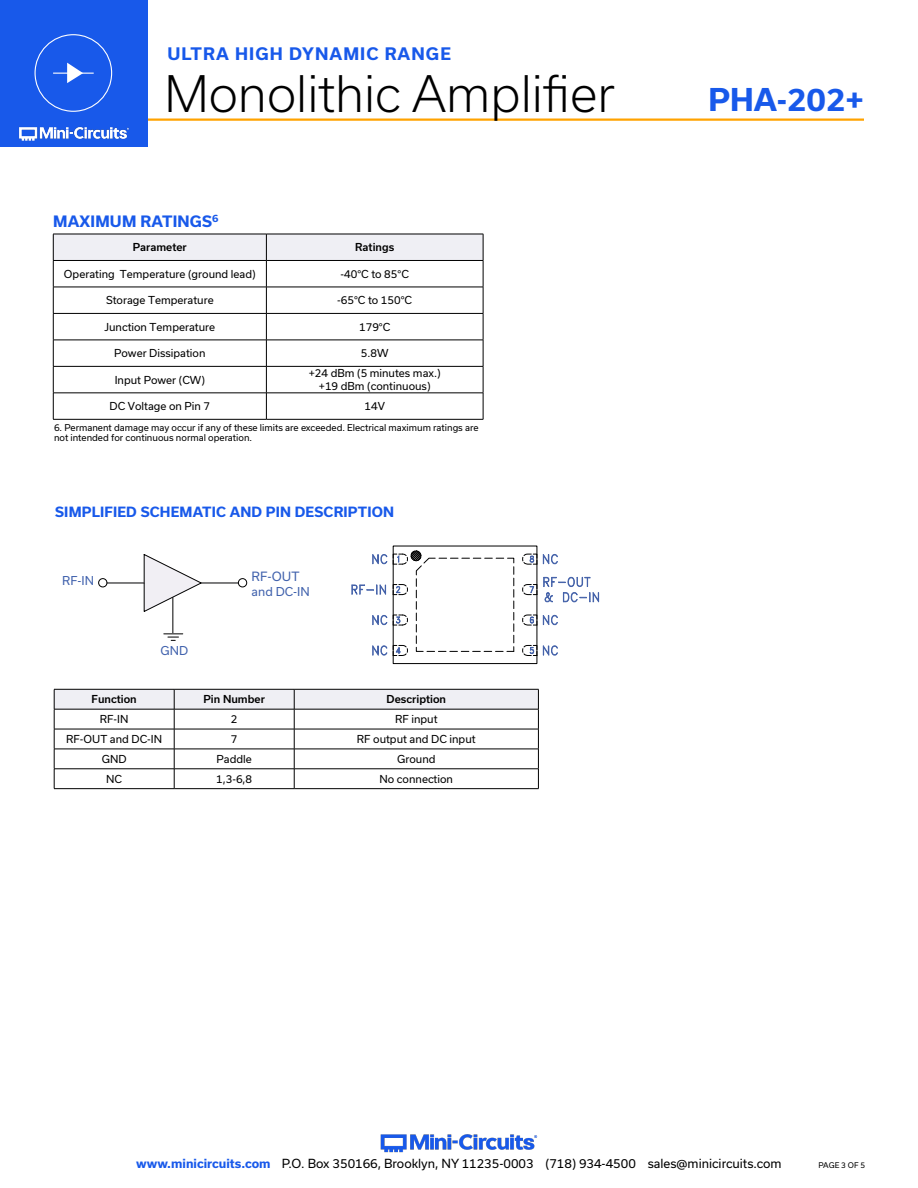
<style>
.page{position:relative;width:918px;height:1188px;background:#fff}
.page>*{position:absolute;margin:0;border:0;box-sizing:border-box;transform-origin:0 0}
.t1{font:300 48px "Usual";color:#000}
.t2{font:700 30px "Usual";color:#1859ea}
.t3{font:700 16.5px "Usual";letter-spacing:.065em;color:#1859ea}
.Blue_Headers{font:700 15px "Usual";letter-spacing:.015em;color:#1859ea}
.Blue_Headers-2{font:700 13.5px "Usual";letter-spacing:.015em;color:#1859ea}
.t4{font:12.3px "Usual";color:#4162ad}
.t5{font:12px "Usual";color:#000}
.t6{font:11.7px "Usual";color:#4162ad}
.Table_Body_Center{font:10.5px "Usual";color:#000}
.Table_Header_Center{font:500 10.5px "Usual";color:#000}
.Notes{font:9px/10.8px "Usual";color:#000}
.t7{font:7.5px "Usual";color:#000}
.s1{font-weight:700;color:#1859ea}
</style>
<div class="page">
<hr style="left:129px;top:118px;width:735px;height:3px;background:#ffa300">
<div style="left:0;top:0;width:147px;height:147px;background:#1859ea"></div>
<hr style="left:917px;top:0;width:1px;height:147px;background:#1859ea">
<img style="left:19px;top:126px;width:110px;height:15px">
<div style="left:35px;top:34px;width:77px;height:78px;border:1px solid #fff;border-radius:50%"></div>
<hr style="left:53px;top:73px;width:41px;height:1px;background:#fff">
<svg style="left:67px;top:63px;width:16px;height:20px"></svg>
<img style="left:380px;top:1134px;width:158px;height:19px">
<svg style="left:54px;top:689px;width:485px;height:99px"></svg>
<hr style="left:54px;top:788px;width:120px;height:1px;background:#000">
<hr style="left:174px;top:788px;width:120px;height:1px;background:#000">
<hr style="left:294px;top:788px;width:245px;height:1px;background:#000">
<hr style="left:201px;top:583px;width:37px;height:1px;background:#010101">
<svg style="left:143px;top:554px;width:60px;height:59px"></svg>
<hr style="left:107px;top:583px;width:37px;height:1px;background:#010101">
<svg style="left:164px;top:634px;width:19px;height:7px"></svg>
<div style="left:98px;top:578px;width:9px;height:9px;border:1px solid #000;border-radius:50%"></div>
<hr style="left:172px;top:597px;width:1px;height:36px;background:#000">
<div style="left:238px;top:578px;width:9px;height:9px;border:1px solid #000;border-radius:50%"></div>
<div style="left:393px;top:546px;width:144px;height:118px;border:1px solid #000"></div>
<svg style="left:522px;top:553px;width:36px;height:12px"></svg>
<svg style="left:522px;top:577px;width:77px;height:26px"></svg>
<svg style="left:522px;top:614px;width:36px;height:12px"></svg>
<svg style="left:522px;top:645px;width:36px;height:11px"></svg>
<svg style="left:351px;top:550px;width:163px;height:106px"></svg>
<svg style="left:53px;top:234px;width:431px;height:185px"></svg>
<hr style="left:53px;top:419px;width:213px;height:1px;background:#000">
<hr style="left:266px;top:419px;width:217px;height:1px;background:#000">
<h3 class="t3" style="left:167px;top:45px;width:285px">ULTRA HIGH DYNAMIC RANGE</h3>
<h1 class="t1" style="left:164px;top:66px;width:452px">Monolithic Amplifier</h1>
<p class="Blue_Headers" style="left:53px;top:213px;width:167px">MAXIMUM RATINGS<sup>6</sup></p>
<p class="Table_Header_Center" style="left:133px;top:241px;width:56px">Parameter</p>
<p class="Table_Header_Center" style="left:355px;top:241px;width:41px">Ratings</p>
<p class="Table_Body_Center" style="left:64px;top:268px;width:193px">Operating Temperature (ground lead)</p>
<p class="Table_Body_Center" style="left:341px;top:268px;width:70px">-40°C to 85°C</p>
<p class="Table_Body_Center" style="left:106px;top:294px;width:109px">Storage Temperature</p>
<p class="Table_Body_Center" style="left:337px;top:294px;width:76px">-65°C to 150°C</p>
<p class="Table_Body_Center" style="left:104px;top:321px;width:112px">Junction Temperature</p>
<p class="Table_Body_Center" style="left:359px;top:321px;width:33px">179°C</p>
<p class="Table_Body_Center" style="left:114px;top:347px;width:93px">Power Dissipation</p>
<p class="Table_Body_Center" style="left:361px;top:347px;width:29px">5.8W</p>
<p class="Table_Body_Center" style="left:115px;top:374px;width:92px">Input Power (CW)</p>
<p class="Table_Body_Center" style="left:309px;top:367px;width:133px">+24 dBm (5 minutes max.)</p>
<p class="Table_Body_Center" style="left:319px;top:380px;width:113px">+19 dBm (continuous)</p>
<p class="Table_Body_Center" style="left:110px;top:400px;width:102px">DC Voltage on Pin 7</p>
<p class="Table_Body_Center" style="left:365px;top:400px;width:22px">14V</p>
<p class="Notes" style="left:54px;top:422px;width:426px">6. Permanent damage may occur if any of these limits are exceeded. Electrical maximum ratings are not intended for continuous normal operation.</p>
<p class="Blue_Headers-2" style="left:55px;top:505px;width:340px">SIMPLIFIED SCHEMATIC AND PIN DESCRIPTION</p>
<p class="t6" style="left:62px;top:574px;width:33px">RF-IN</p>
<p class="t4" style="left:252px;top:570px;width:49px">RF-OUT</p>
<p class="t6" style="left:252px;top:585px;width:60px">and DC-IN</p>
<p class="t6" style="left:160px;top:644px;width:29px">GND</p>
<p class="Table_Header_Center" style="left:92px;top:693px;width:47px">Function</p>
<p class="Table_Header_Center" style="left:203px;top:693px;width:63px">Pin Number</p>
<p class="Table_Header_Center" style="left:387px;top:693px;width:61px">Description</p>
<p class="Table_Body_Center" style="left:100px;top:713px;width:30px">RF-IN</p>
<p class="Table_Body_Center" style="left:231px;top:713px;width:8px">2</p>
<p class="Table_Body_Center" style="left:395px;top:713px;width:44px">RF input</p>
<p class="Table_Body_Center" style="left:66px;top:733px;width:97px">RF-OUT and DC-IN</p>
<p class="Table_Body_Center" style="left:231px;top:733px;width:8px">7</p>
<p class="Table_Body_Center" style="left:357px;top:733px;width:120px">RF output and DC input</p>
<p class="Table_Body_Center" style="left:102px;top:753px;width:26px">GND</p>
<p class="Table_Body_Center" style="left:217px;top:753px;width:37px">Paddle</p>
<p class="Table_Body_Center" style="left:397px;top:753px;width:40px">Ground</p>
<p class="Table_Body_Center" style="left:106px;top:773px;width:17px">NC</p>
<p class="Table_Body_Center" style="left:216px;top:773px;width:38px">1,3-6,8</p>
<p class="Table_Body_Center" style="left:380px;top:773px;width:75px">No connection</p>
<h2 class="t2" style="left:708px;top:83px;width:157px">PHA-202+</h2>
<p class="t5" style="left:136px;top:1157px;width:647px"><span class="s1">www.minicircuits.com</span> P.O. Box 350166, Brooklyn, NY 11235-0003 (718) 934-4500 sales@minicircuits.com</p>
<p class="t7" style="left:819px;top:1161px;width:48px">PAGE 3 OF 5</p>
</div>
